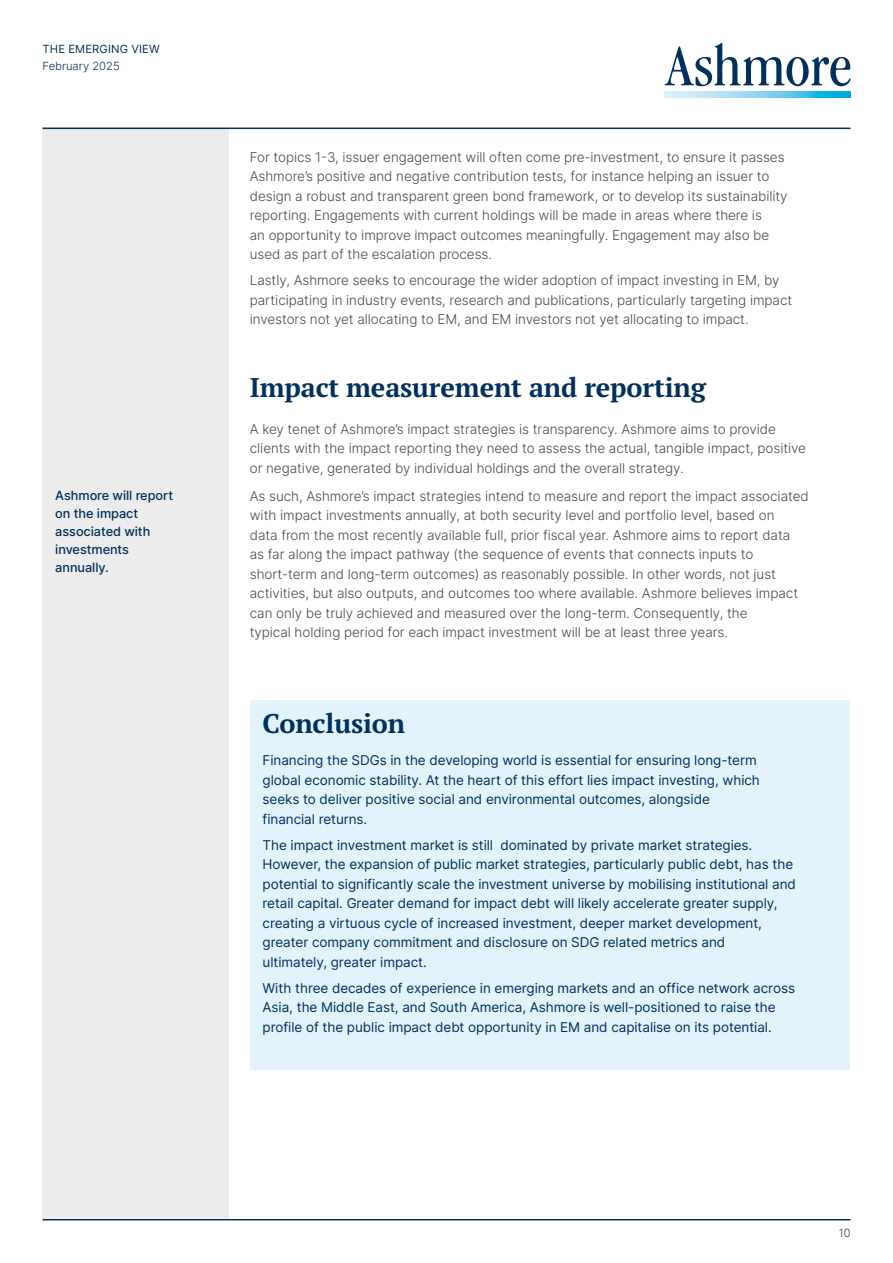
<style>
.page{position:relative;width:893px;height:1263px;background:#fff}
.page>*{position:absolute;margin:0;border:0;box-sizing:border-box;transform-origin:0 0}
.t1{font:700 27px "PT Serif Pro";letter-spacing:-.005em;color:#00305d}
.t2{font:300 13.5px/19.5px "Inter";letter-spacing:-.005em;color:#4a4a49}
.t3{font:13.5px/19.5px "Inter";letter-spacing:-.005em;color:#00305d}
.t4{font:500 12.75px/18px "Inter";letter-spacing:-.005em;color:#00305d}
.t5{font:300 12px "Univers Com 45";color:#4a4a49}
.t6{font:11.25px "Inter";letter-spacing:.01em;color:#00305d}
.t7{font:300 11.25px "Inter";color:#00305d}
</style>
<div class="page">
<svg style="left:665px;top:43px;width:185px;height:43px"></svg>
<svg style="left:665px;top:92px;width:185px;height:6px"></svg>
<hr style="left:43px;top:1219px;width:807px;height:1px;background:#00305d">
<div style="left:43px;top:128px;width:186px;height:1091px;background:#ececec"></div>
<div style="left:250px;top:699px;width:599px;height:370px;background:#e3f3fc"></div>
<hr style="left:43px;top:128px;width:807px;height:1px;background:#00305d">
<p class="t6" style="left:43px;top:41px;width:119px">THE EMERGING VIEW</p>
<p class="t7" style="left:43px;top:58px;width:79px">February 2025</p>
<p class="t4" style="left:55px;top:486px;width:119px">Ashmore will report on the impact associated with investments annually.</p>
<p class="t2" style="left:250px;top:147px;width:539px">For topics 1-3, issuer engagement will often come pre-investment, to ensure it passes Ashmore’s positive and negative contribution tests, for instance helping an issuer to design a robust and transparent green bond framework, or to develop its sustainability reporting. Engagements with current holdings will be made in areas where there is<br>an opportunity to improve impact outcomes meaningfully. Engagement may also be used as part of the escalation process.</p>
<p class="t2" style="left:250px;top:270px;width:544px">Lastly, Ashmore seeks to encourage the wider adoption of impact investing in EM, by participating in industry events, research and publications, particularly targeting impact investors not yet allocating to EM, and EM investors not yet allocating to impact.</p>
<h1 class="t1" style="left:250px;top:370px;width:458px">Impact measurement and reporting</h1>
<p class="t2" style="left:250px;top:419px;width:558px">A key tenet of Ashmore’s impact strategies is transparency. Ashmore aims to provide clients with the impact reporting they need to assess the actual, tangible impact, positive or negative, generated by individual holdings and the overall strategy.</p>
<p class="t2" style="left:250px;top:486px;width:560px">As such, Ashmore’s impact strategies intend to measure and report the impact associated with impact investments annually, at both security level and portfolio level, based on<br>data from the most recently available full, prior fiscal year. Ashmore aims to report data<br>as far along the impact pathway (the sequence of events that connects inputs to short-term and long-term outcomes) as reasonably possible. In other words, not just activities, but also outputs, and outcomes too where available. Ashmore believes impact can only be truly achieved and measured over the long-term. Consequently, the<br>typical holding period for each impact investment will be at least three years.</p>
<h1 class="t1" style="left:263px;top:706px;width:144px">Conclusion</h1>
<p class="t3" style="left:263px;top:750px;width:499px">Financing the SDGs in the developing world is essential for ensuring long-term global economic stability. At the heart of this effort lies impact investing, which seeks to deliver positive social and environmental outcomes, alongside financial returns.</p>
<p class="t3" style="left:263px;top:835px;width:535px">The impact investment market is still dominated by private market strategies.<br>However, the expansion of public market strategies, particularly public debt, has the potential to significantly scale the investment universe by mobilising institutional and retail capital. Greater demand for impact debt will likely accelerate greater supply, creating a virtuous cycle of increased investment, deeper market development, greater company commitment and disclosure on SDG related metrics and<br>ultimately, greater impact.</p>
<p class="t3" style="left:263px;top:978px;width:534px">With three decades of experience in emerging markets and an office network across<br>Asia, the Middle East, and South America, Ashmore is well-positioned to raise the profile of the public impact debt opportunity in EM and capitalise on its potential.</p>
<p class="t5" style="left:838px;top:1226px;width:14px">10</p>
</div>
